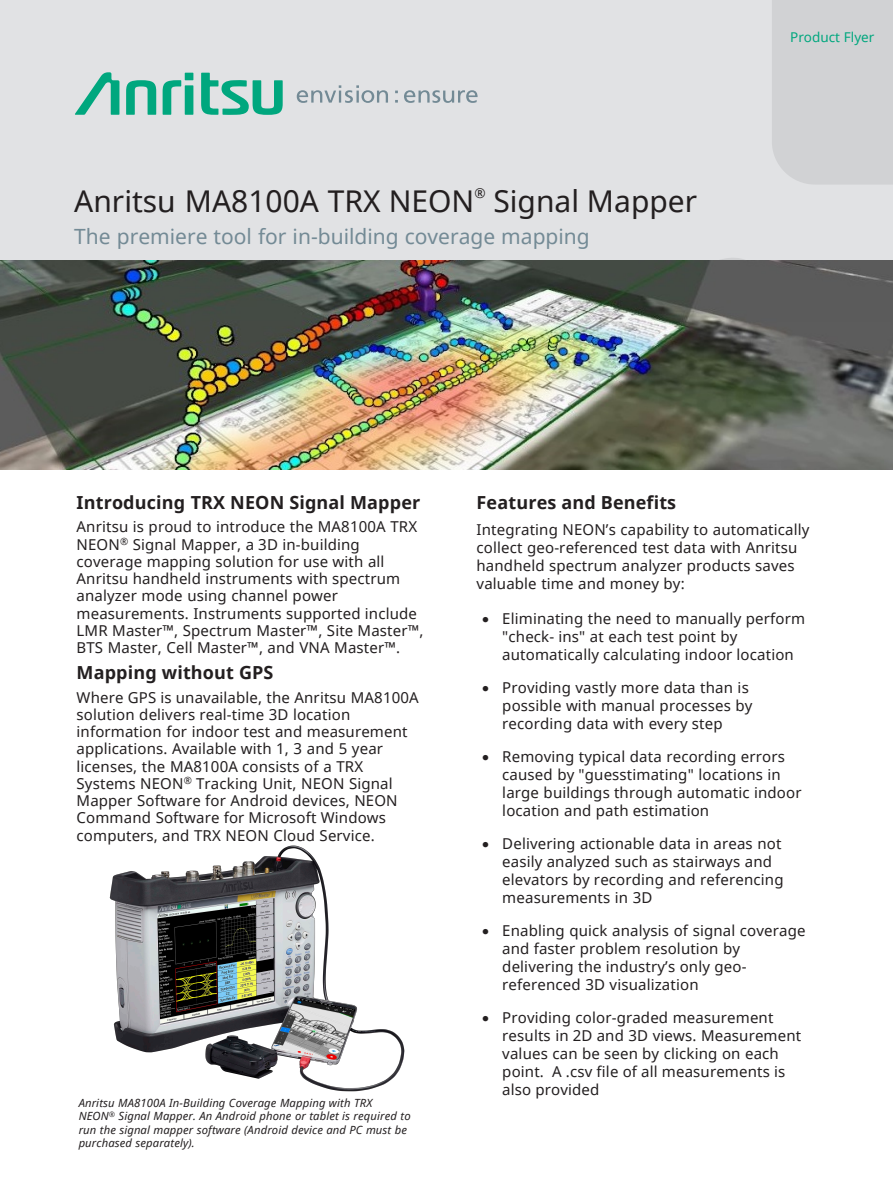
<style>
.page{position:relative;width:893px;height:1191px;background:#fff}
.page>*{position:absolute;margin:0;border:0;box-sizing:border-box;transform-origin:0 0}
._30pt_Head{font:30px "Noto Sans";color:#231f20}
._30pt_Head-2{font:21px "Noto Sans";color:#738a95}
.Head1{font:700 18px "Noto Sans";letter-spacing:.01em;color:#231f20}
.Body_Text_10_pt_Not{font:700 18px "Noto Sans";letter-spacing:.01em;color:#231f20}
.Body_Text_10_pt_Not-2{font:15px/18px "Noto Sans";letter-spacing:.01em;color:#231f20}
.Head1-2{font:15px/17.2px "Noto Sans";letter-spacing:.01em;color:#231f20}
.Head1-3{font:13.5px "Noto Sans";color:#00a77e}
._30pt_Head-3{font:13.5px "Noto Sans";color:#231f20}
.Caption{font:italic 11.25px/13.5px "Noto Sans";letter-spacing:.01em;color:#231f20}
</style>
<div class="page">
<div style="left:0;top:0;width:893px;height:429px;background:#e1e2e4"></div>
<div style="left:772px;top:0;width:121px;height:184px;background:#d1d2d4"></div>
<svg style="left:75px;top:72px;width:208px;height:43px"></svg>
<svg style="left:297px;top:85px;width:91px;height:18px"></svg>
<svg style="left:404px;top:90px;width:74px;height:13px"></svg>
<img style="left:0;top:260px;width:893px;height:209px">
<img style="left:109px;top:845px;width:296px;height:247px">
<p class="_30pt_Head" style="left:74px;top:181px;width:402px">Anritsu MA8100A TRX NEON</p>
<p class="_30pt_Head-3" style="left:474px;top:184px;width:13px">®</p>
<p class="_30pt_Head" style="left:493px;top:181px;width:205px">Signal Mapper</p>
<p class="_30pt_Head-2" style="left:74px;top:222px;width:517px">The premiere tool for in-building coverage mapping</p>
<p class="Head1-3" style="left:790px;top:28px;width:86px">Product Flyer</p>
<p class="Head1" style="left:77px;top:490px;width:345px">Introducing TRX NEON Signal Mapper</p>
<p class="Head1-2" style="left:77px;top:518px;width:348px">Anritsu is proud to introduce the MA8100A TRX NEON<sup>®</sup> Signal Mapper, a 3D in-building coverage mapping solution for use with all Anritsu handheld instruments with spectrum analyzer mode using channel power measurements. Instruments supported include LMR Master™, Spectrum Master™, Site Master™, BTS Master, Cell Master™, and VNA Master™.</p>
<p class="Head1" style="left:77px;top:660px;width:198px">Mapping without GPS</p>
<p class="Head1-2" style="left:77px;top:688px;width:344px">Where GPS is unavailable, the Anritsu MA8100A solution delivers real-time 3D location information for indoor test and measurement applications. Available with 1, 3 and 5 year licenses, the MA8100A consists of a TRX Systems NEON<sup>®</sup> Tracking Unit, NEON Signal Mapper Software for Android devices, NEON Command Software for Microsoft Windows computers, and TRX NEON Cloud Service.</p>
<p class="Caption" style="left:79px;top:1095px;width:334px">Anritsu MA8100A In-Building Coverage Mapping with TRX NEON<sup>®</sup> Signal Mapper. An Android phone or tablet is required to run the signal mapper software (Android device and PC must be purchased separately).</p>
<p class="Body_Text_10_pt_Not" style="left:477px;top:490px;width:201px">Features and Benefits</p>
<p class="Body_Text_10_pt_Not-2" style="left:477px;top:520px;width:334px">Integrating NEON’s capability to automatically collect geo-referenced test data with Anritsu handheld spectrum analyzer products saves valuable time and money by:</p>
<p class="Body_Text_10_pt_Not-2" style="left:502px;top:609px;width:304px;text-indent:-20px">• Eliminating the need to manually perform "check- ins" at each test point by automatically calculating indoor location</p>
<p class="Body_Text_10_pt_Not-2" style="left:502px;top:678px;width:252px;text-indent:-20px">• Providing vastly more data than is possible with manual processes by recording data with every step</p>
<p class="Body_Text_10_pt_Not-2" style="left:502px;top:747px;width:301px;text-indent:-20px">• Removing typical data recording errors caused by "guesstimating" locations in large buildings through automatic indoor location and path estimation</p>
<p class="Body_Text_10_pt_Not-2" style="left:502px;top:834px;width:283px;text-indent:-20px">• Delivering actionable data in areas not easily analyzed such as stairways and elevators by recording and referencing measurements in 3D</p>
<p class="Body_Text_10_pt_Not-2" style="left:502px;top:921px;width:305px;text-indent:-20px">• Enabling quick analysis of signal coverage and faster problem resolution by delivering the industry’s only geo&shy;referenced 3D visualization</p>
<p class="Body_Text_10_pt_Not-2" style="left:502px;top:1008px;width:300px;text-indent:-20px">• Providing color-graded measurement results in 2D and 3D views. Measurement values can be seen by clicking on each point. A .csv file of all measurements is also provided</p>
</div>
